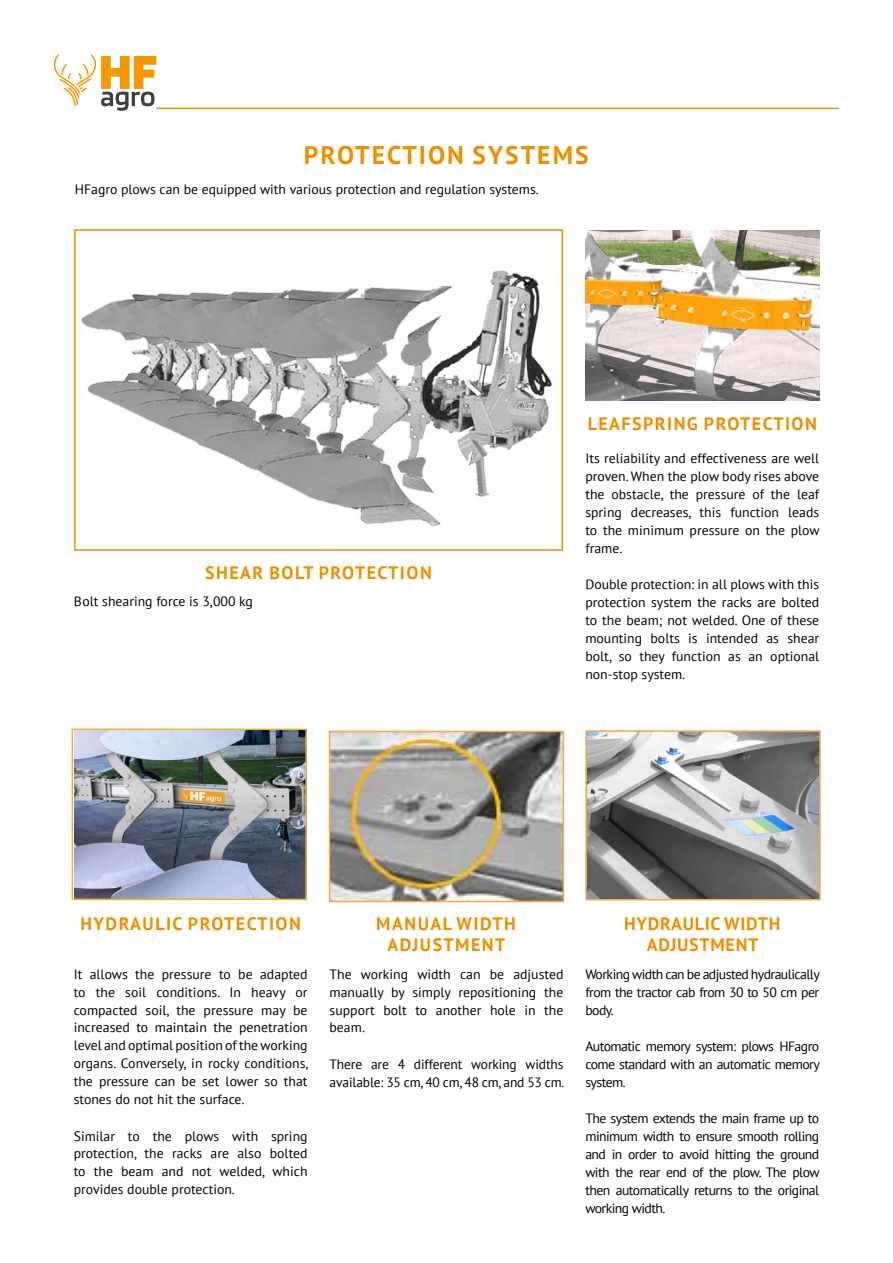
<style>
.page{position:relative;width:893px;height:1263px;background:#fff}
.page>*{position:absolute;margin:0;border:0;box-sizing:border-box;transform-origin:0 0}
.t1{font:700 25.5px "PT Sans";letter-spacing:.08em;color:#eb9001}
.t2{font:700 18px/21.6px "PT Sans";letter-spacing:.08em;color:#eb9001;text-align:center}
.t3{font:700 18px/21.6px "PT Sans";letter-spacing:.04em;color:#eb9001;text-align:center}
.t4{font:13.5px/18px "PT Sans";color:#000;text-align:justify}
</style>
<div class="page">
<img style="left:585px;top:230px;width:234px;height:170px">
<img style="left:75px;top:731px;width:229px;height:166px">
<div style="left:72px;top:728px;width:235px;height:172px;border:2px solid #f0ac40"></div>
<img style="left:332px;top:734px;width:229px;height:165px">
<div style="left:329px;top:731px;width:235px;height:171px;border:2px solid #f0ac40"></div>
<img style="left:81px;top:271px;width:472px;height:255px">
<div style="left:74px;top:229px;width:489px;height:322px;border:2px solid #eb9001"></div>
<img style="left:588px;top:733px;width:230px;height:164px">
<div style="left:585px;top:730px;width:236px;height:170px;border:2px solid #f0ac40"></div>
<svg style="left:53px;top:54px;width:103px;height:57px"></svg>
<hr style="left:156px;top:108px;width:683px;height:1px;background:#eb9001">
<h1 class="t1" style="left:304px;top:138px;width:286px">PROTECTION SYSTEMS</h1>
<p class="t4" style="left:75px;top:180px;width:465px">HFagro plows can be equipped with various protection and regulation systems.</p>
<h2 class="t2" style="left:205px;top:562px;width:228px">SHEAR BOLT PROTECTION</h2>
<p class="t4" style="left:74px;top:592px;width:181px">Bolt shearing force is 3,000 kg</p>
<h2 class="t2" style="left:588px;top:413px;width:231px">LEAFSPRING PROTECTION</h2>
<p class="t4" style="left:585px;top:449px;width:236px">Its reliability and effectiveness are well proven. When the plow body rises above the obstacle, the pressure of the leaf spring decreases, this function leads to the minimum pressure on the plow frame.</p>
<p class="t4" style="left:585px;top:575px;width:235px">Double protection: in all plows with this protection system the racks are bolted to the beam; not welded. One of these mounting bolts is intended as shear bolt, so they function as an optional non-stop system.</p>
<h2 class="t2" style="left:80px;top:912px;width:222px">HYDRAULIC PROTECTION</h2>
<p class="t4" style="left:74px;top:964px;width:236px">It allows the pressure to be adapted to the soil conditions. In heavy or compacted soil, the pressure may be increased to maintain the penetration level and optimal position of the working organs. Conversely, in rocky conditions, the pressure can be set lower so that stones do not hit the surface.</p>
<p class="t4" style="left:74px;top:1126px;width:235px">Similar to the plows with spring protection, the racks are also bolted to the beam and not welded, which provides double protection.</p>
<h2 class="t2" style="left:376px;top:912px;width:141px">MANUAL WIDTH<br>ADJUSTMENT</h2>
<p class="t4" style="left:330px;top:964px;width:235px">The working width can be adjusted manually by simply repositioning the support bolt to another hole in the beam.</p>
<p class="t4" style="left:330px;top:1054px;width:236px">There are 4 different working widths available: 35 cm, 40 cm, 48 cm, and 53 cm.</p>
<h2 class="t3" style="left:624px;top:912px;width:158px">HYDRAULIC WIDTH<br>ADJUSTMENT</h2>
<p class="t4" style="left:585px;top:964px;width:236px">Working width can be adjusted hydraulically from the tractor cab from 30 to 50 cm per body.</p>
<p class="t4" style="left:585px;top:1036px;width:236px">Automatic memory system: plows HFagro come standard with an automatic memory system.</p>
<p class="t4" style="left:585px;top:1108px;width:236px">The system extends the main frame up to minimum width to ensure smooth rolling and in order to avoid hitting the ground with the rear end of the plow. The plow then automatically returns to the original working width.</p>
</div>
